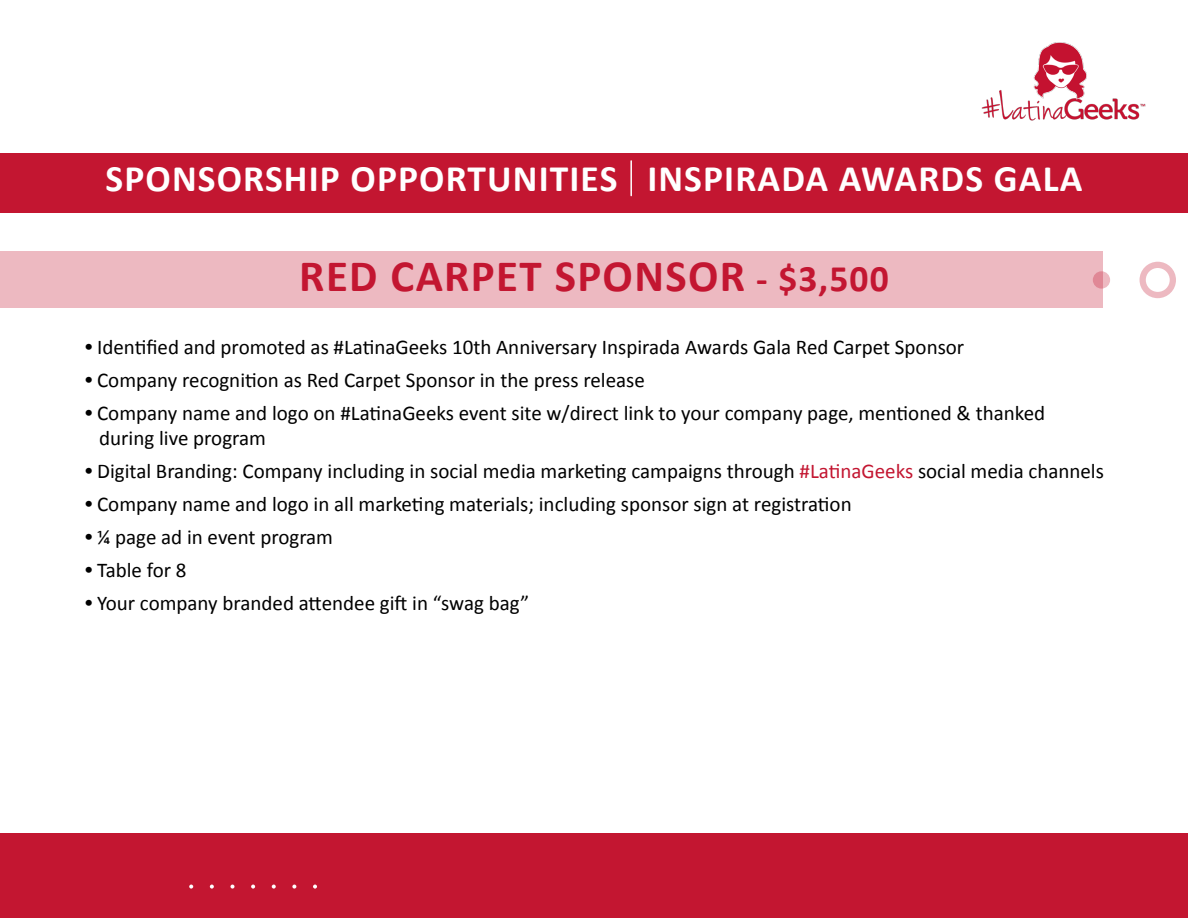
<style>
.page{position:relative;width:1188px;height:918px;background:#fff}
.page>*{position:absolute;margin:0;border:0;box-sizing:border-box;transform-origin:0 0}
.t1{font:700 45px "Calibri";letter-spacing:.03em;color:#c31631}
.t2{font:700 37.5px "Calibri";letter-spacing:.03em;color:#fff}
.t3{font:21px/25.5px "Calibri";color:#000}
.s1{font-size:37.5px}
.s2{font-family:"Arial";font-weight:700}
.s3{color:#c31631}
</style>
<div class="page">
<img style="left:981px;top:42px;width:165px;height:79px">
<div style="left:0;top:833px;width:1188px;height:85px;background:#c31631"></div>
<svg style="left:313px;top:885px;width:4px;height:4px"></svg>
<svg style="left:292px;top:885px;width:4px;height:4px"></svg>
<svg style="left:272px;top:885px;width:4px;height:4px"></svg>
<svg style="left:251px;top:885px;width:4px;height:4px"></svg>
<svg style="left:230px;top:885px;width:5px;height:4px"></svg>
<svg style="left:210px;top:885px;width:4px;height:4px"></svg>
<svg style="left:189px;top:885px;width:4px;height:4px"></svg>
<div style="left:0;top:153px;width:1188px;height:60px;background:#c31631"></div>
<hr style="left:630px;top:161px;width:2px;height:35px;background:#fff">
<div style="left:0;top:252px;width:1103px;height:56px;background:#edb9c1"></div>
<svg style="left:1140px;top:262px;width:36px;height:36px"></svg>
<svg style="left:1093px;top:271px;width:17px;height:18px"></svg>
<h2 class="t2" style="left:106px;top:152px;width:978px">SPONSORSHIP OPPORTUNITIES INSPIRADA AWARDS GALA</h2>
<h1 class="t1" style="left:299px;top:244px;width:591px">RED CARPET SPONSOR <span class="s1">- $3,500</span></h1>
<p class="t3" style="left:85px;top:333px;width:881px"><span class="s2">•</span> Identified and promoted as #LatinaGeeks 10th Anniversary Inspirada Awards Gala Red Carpet Sponsor</p>
<p class="t3" style="left:85px;top:366px;width:561px"><span class="s2">•</span> Company recognition as Red Carpet Sponsor in the press release</p>
<p class="t3" style="left:99px;top:399px;width:947px;text-indent:-14px"><span class="s2">•</span> Company name and logo on #LatinaGeeks event site w/direct link to your company page, mentioned &amp; thanked during live program</p>
<p class="t3" style="left:85px;top:458px;width:1020px"><span class="s2">•</span> Digital Branding: Company including in social media marketing campaigns through <span class="s3">#LatinaGeeks</span> social media channels</p>
<p class="t3" style="left:85px;top:491px;width:768px"><span class="s2">•</span> Company name and logo in all marketing materials; including sponsor sign at registration</p>
<p class="t3" style="left:85px;top:524px;width:250px"><span class="s2">•</span> ¼ page ad in event program</p>
<p class="t3" style="left:85px;top:557px;width:103px"><span class="s2">•</span> Table for 8</p>
<p class="t3" style="left:85px;top:590px;width:446px"><span class="s2">•</span> Your company branded attendee gift in “swag bag”</p>
</div>
